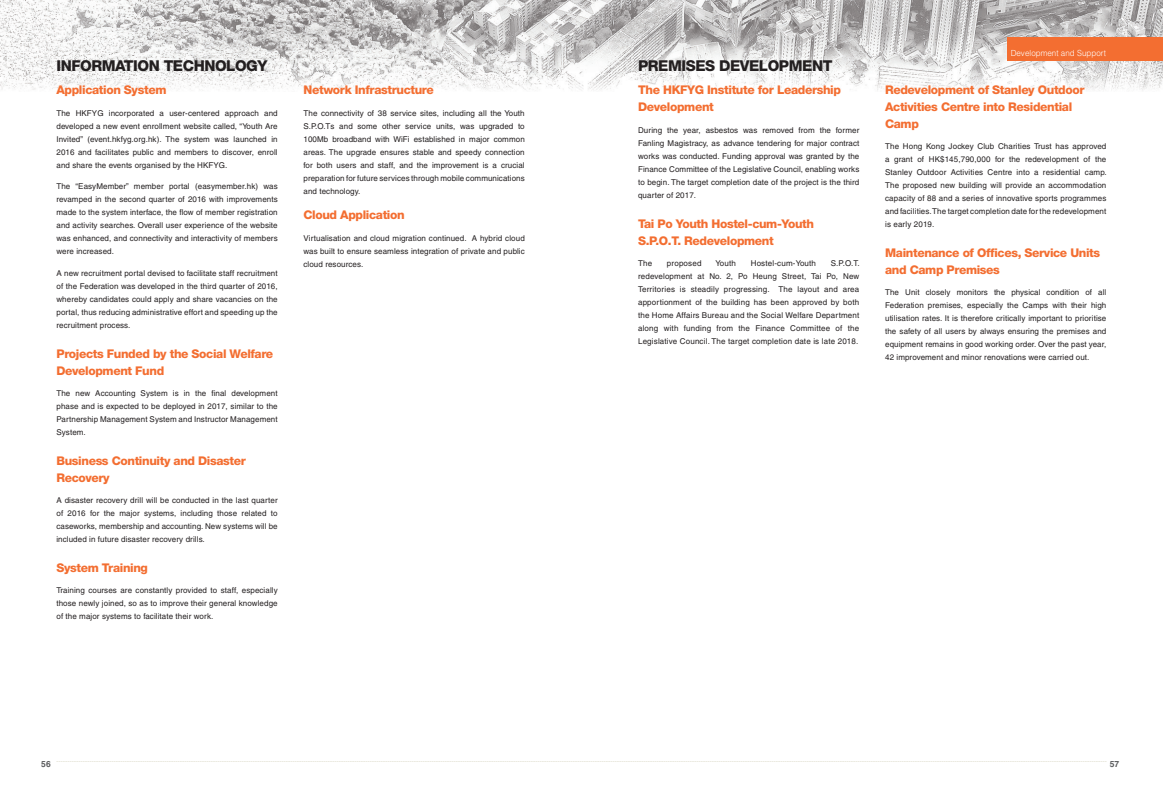
<style>
.page{position:relative;width:1163px;height:794px;background:#fff}
.page>*{position:absolute;margin:0;border:0;box-sizing:border-box;transform-origin:0 0}
.t1{font:800 15px "Helvetica Neue";letter-spacing:-.03em;color:#231f20}
.t2{font:800 12px/17px "Helvetica Neue";letter-spacing:-.03em;color:#f36e31}
.t3{font:700 8.5px "Helvetica";color:#57585a}
.t4{font:300 8.4px "Helvetica";letter-spacing:.005em;color:#fff;scale:.95 1}
.t5{font:8px/13px "Helvetica";letter-spacing:.01em;color:#231f20;text-align:justify}
</style>
<div class="page">
<img style="left:0;top:0;width:1162px;height:91px">
<svg style="left:56px;top:761px;width:1050px;height:1px"></svg>
<div style="left:1007px;top:37px;width:155px;height:24px;background:#f36e31"></div>
<h1 class="t1" style="left:56px;top:57px;width:212px">INFORMATION TECHNOLOGY</h1>
<h1 class="t1" style="left:638px;top:57px;width:196px">PREMISES DEVELOPMENT</h1>
<h2 class="t2" style="left:56px;top:82px;width:111px">Application System</h2>
<p class="t5" style="left:56px;top:106px;width:223px">The HKFYG incorporated a user-centered approach and developed a new event enrollment website called, “Youth Are Invited” (event.hkfyg.org.hk). The system was launched in 2016 and facilitates public and members to discover, enroll and share the events organised by the HKFYG.</p>
<p class="t5" style="left:56px;top:180px;width:223px">The “EasyMember” member portal (easymember.hk) was revamped in the second quarter of 2016 with improvements made to the system interface, the flow of member registration and activity searches. Overall user experience of the website was enhanced, and connectivity and interactivity of members were increased.</p>
<p class="t5" style="left:56px;top:266px;width:223px">A new recruitment portal devised to facilitate staff recruitment of the Federation was developed in the third quarter of 2016, whereby candidates could apply and share vacancies on the portal, thus reducing administrative effort and speeding up the recruitment process.</p>
<h2 class="t2" style="left:56px;top:345px;width:218px">Projects Funded by the Social Welfare<br>Development Fund</h2>
<p class="t5" style="left:56px;top:386px;width:223px">The new Accounting System is in the final development phase and is expected to be deployed in 2017, similar to the Partnership Management System and Instructor Management System.</p>
<h2 class="t2" style="left:56px;top:452px;width:191px">Business Continuity and Disaster<br>Recovery</h2>
<p class="t5" style="left:56px;top:493px;width:223px">A disaster recovery drill will be conducted in the last quarter of 2016 for the major systems, including those related to caseworks, membership and accounting. New systems will be included in future disaster recovery drills.</p>
<h2 class="t2" style="left:56px;top:559px;width:93px">System Training</h2>
<p class="t5" style="left:56px;top:583px;width:223px">Training courses are constantly provided to staff, especially those newly joined, so as to improve their general knowledge of the major systems to facilitate their work.</p>
<h2 class="t2" style="left:303px;top:82px;width:132px">Network Infrastructure</h2>
<p class="t5" style="left:303px;top:106px;width:223px">The connectivity of 38 service sites, including all the Youth S.P.O.Ts and some other service units, was upgraded to 100Mb broadband with WiFi established in major common areas. The upgrade ensures stable and speedy connection for both users and staff, and the improvement is a crucial preparation for future services through mobile communications and technology.</p>
<h2 class="t2" style="left:303px;top:206px;width:103px">Cloud Application</h2>
<p class="t5" style="left:303px;top:231px;width:223px">Virtualisation and cloud migration continued. A hybrid cloud was built to ensure seamless integration of private and public cloud resources.</p>
<h2 class="t2" style="left:638px;top:82px;width:204px">The HKFYG Institute for Leadership<br>Development</h2>
<p class="t5" style="left:638px;top:123px;width:223px">During the year, asbestos was removed from the former Fanling Magistracy, as advance tendering for major contract works was conducted. Funding approval was granted by the Finance Committee of the Legislative Council, enabling works to begin. The target completion date of the project is the third quarter of 2017.</p>
<h2 class="t2" style="left:638px;top:215px;width:177px">Tai Po Youth Hostel-cum-Youth<br>S.P.O.T. Redevelopment</h2>
<p class="t5" style="left:638px;top:256px;width:16px">The</p>
<p class="t5" style="left:667px;top:256px;width:36px">proposed</p>
<p class="t5" style="left:715px;top:256px;width:22px">Youth</p>
<p class="t5" style="left:750px;top:256px;width:67px">Hostel-cum-Youth</p>
<p class="t5" style="left:638px;top:256px;width:223px;text-indent:193px">S.P.O.T. redevelopment at No. 2, Po Heung Street, Tai Po, New Territories is steadily progressing. The layout and area apportionment of the building has been approved by both the Home Affairs Bureau and the Social Welfare Department along with funding from the Finance Committee of the Legislative Council. The target completion date is late 2018.</p>
<p class="t4" style="left:1010px;top:48px;width:102px">Development and Support</p>
<h2 class="t2" style="left:885px;top:81px;width:201px">Redevelopment of Stanley Outdoor<br>Activities Centre into Residential<br>Camp</h2>
<p class="t5" style="left:885px;top:140px;width:223px">The Hong Kong Jockey Club Charities Trust has approved a grant of HK$145,790,000 for the redevelopment of the Stanley Outdoor Activities Centre into a residential camp.<br>The proposed new building will provide an accommodation capacity of 88 and a series of innovative sports programmes and facilities. The target completion date for the redevelopment is early 2019.</p>
<h2 class="t2" style="left:885px;top:244px;width:217px">Maintenance of Offices, Service Units and Camp Premises</h2>
<p class="t5" style="left:885px;top:286px;width:223px">The Unit closely monitors the physical condition of all Federation premises, especially the Camps with their high utilisation rates. It is therefore critically important to prioritise the safety of all users by always ensuring the premises and equipment remains in good working order. Over the past year, 42 improvement and minor renovations were carried out.</p>
<p class="t3" style="left:41px;top:759px;width:11px">56</p>
<p class="t3" style="left:1109px;top:759px;width:11px">57</p>
</div>
